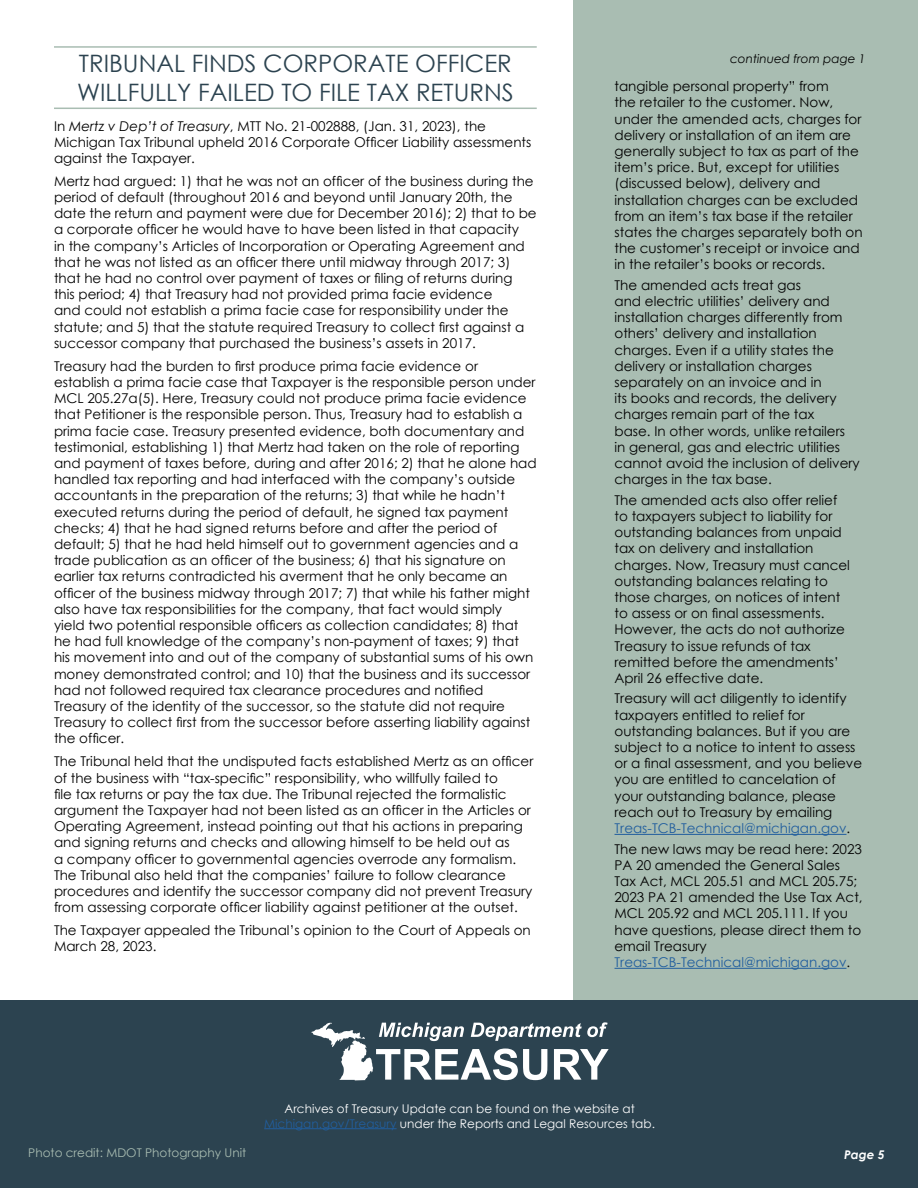
<style>
.page{position:relative;width:918px;height:1188px;background:#fff}
.page>*{position:absolute;margin:0;border:0;box-sizing:border-box;transform-origin:0 0}
.t1{font:24px/28.8px "Century Gothic";color:#2c4350}
.t2{font:13.5px/16.2px "Century Gothic";color:#000}
.t3{font:12px/14.4px "Century Gothic";color:#fff;text-align:center}
.t4{font:12px "Century Gothic";color:#a9bdb2}
.t5{font:italic 12px "Century Gothic";color:#000}
.t6{font:italic 700 12px "Century Gothic";color:#fff}
.s1{font-style:italic}
.s2{color:#215e9e}
</style>
<div class="page">
<div style="left:573px;top:0;width:345px;height:1009px;background:#a9bdb2"></div>
<hr style="left:54px;top:46px;width:483px;height:2px;background:#a9bdb2">
<hr style="left:54px;top:108px;width:483px;height:1px;background:#a9bdb2">
<div style="left:0;top:1000px;width:918px;height:188px;background:#2c4350"></div>
<svg style="left:311px;top:1022px;width:298px;height:58px"></svg>
<hr style="left:264px;top:1128px;width:133px;height:1px;background:#215e9e">
<hr style="left:615px;top:834px;width:232px;height:1px;background:#215e9e">
<hr style="left:615px;top:968px;width:232px;height:1px;background:#215e9e">
<h1 class="t1" style="left:77px;top:49px;width:438px">TRIBUNAL FINDS CORPORATE OFFICER<br>WILLFULLY FAILED TO FILE TAX RETURNS</h1>
<p class="t2" style="left:54px;top:117px;width:479px">In <span class="s1">Mertz v Dep’t of Treasury</span>, MTT No. 21-002888, (Jan. 31, 2023), the<br>Michigan Tax Tribunal upheld 2016 Corporate Officer Liability assessments against the Taxpayer.</p>
<p class="t2" style="left:54px;top:173px;width:484px">Mertz had argued: 1) that he was not an officer of the business during the period of default (throughout 2016 and beyond until January 20th, the date the return and payment were due for December 2016); 2) that to be a corporate officer he would have to have been listed in that capacity<br>in the company’s Articles of Incorporation or Operating Agreement and that he was not listed as an officer there until midway through 2017; 3) that he had no control over payment of taxes or filing of returns during<br>this period; 4) that Treasury had not provided prima facie evidence<br>and could not establish a prima facie case for responsibility under the statute; and 5) that the statute required Treasury to collect first against a successor company that purchased the business’s assets in 2017.</p>
<p class="t2" style="left:54px;top:358px;width:484px">Treasury had the burden to first produce prima facie evidence or establish a prima facie case that Taxpayer is the responsible person under MCL 205.27a(5). Here, Treasury could not produce prima facie evidence that Petitioner is the responsible person. Thus, Treasury had to establish a prima facie case. Treasury presented evidence, both documentary and testimonial, establishing 1) that Mertz had taken on the role of reporting and payment of taxes before, during and after 2016; 2) that he alone had handled tax reporting and had interfaced with the company’s outside accountants in the preparation of the returns; 3) that while he hadn’t executed returns during the period of default, he signed tax payment checks; 4) that he had signed returns before and after the period of default; 5) that he had held himself out to government agencies and a trade publication as an officer of the business; 6) that his signature on earlier tax returns contradicted his averment that he only became an officer of the business midway through 2017; 7) that while his father might also have tax responsibilities for the company, that fact would simply<br>yield two potential responsible officers as collection candidates; 8) that he had full knowledge of the company’s non-payment of taxes; 9) that his movement into and out of the company of substantial sums of his own money demonstrated control; and 10) that the business and its successor had not followed required tax clearance procedures and notified Treasury of the identity of the successor, so the statute did not require Treasury to collect first from the successor before asserting liability against the officer.</p>
<p class="t2" style="left:54px;top:753px;width:481px">The Tribunal held that the undisputed facts established Mertz as an officer of the business with “tax-specific” responsibility, who willfully failed to<br>file tax returns or pay the tax due. The Tribunal rejected the formalistic argument the Taxpayer had not been listed as an officer in the Articles or Operating Agreement, instead pointing out that his actions in preparing and signing returns and checks and allowing himself to be held out as<br>a company officer to governmental agencies overrode any formalism.<br>The Tribunal also held that the companies’ failure to follow clearance procedures and identify the successor company did not prevent Treasury from assessing corporate officer liability against petitioner at the outset.</p>
<p class="t2" style="left:54px;top:922px;width:478px">The Taxpayer appealed the Tribunal’s opinion to the Court of Appeals on<br>March 28, 2023.</p>
<p class="t5" style="left:730px;top:50px;width:137px">continued from page 1</p>
<p class="t2" style="left:615px;top:78px;width:250px">tangible personal property” from<br>the retailer to the customer. Now, under the amended acts, charges for delivery or installation of an item are generally subject to tax as part of the item’s price. But, except for utilities (discussed below), delivery and installation charges can be excluded from an item’s tax base if the retailer states the charges separately both on the customer’s receipt or invoice and in the retailer’s books or records.</p>
<p class="t2" style="left:615px;top:277px;width:247px">The amended acts treat gas<br>and electric utilities’ delivery and installation charges differently from others’ delivery and installation charges. Even if a utility states the delivery or installation charges separately on an invoice and in<br>its books and records, the delivery charges remain part of the tax<br>base. In other words, unlike retailers<br>in general, gas and electric utilities cannot avoid the inclusion of delivery charges in the tax base.</p>
<p class="t2" style="left:615px;top:492px;width:237px">The amended acts also offer relief to taxpayers subject to liability for outstanding balances from unpaid tax on delivery and installation charges. Now, Treasury must cancel outstanding balances relating to those charges, on notices of intent to assess or on final assessments.<br>However, the acts do not authorize Treasury to issue refunds of tax remitted before the amendments’ April 26 effective date.</p>
<p class="t2" style="left:615px;top:690px;width:249px">Treasury will act diligently to identify taxpayers entitled to relief for outstanding balances. But if you are subject to a notice to intent to assess or a final assessment, and you believe you are entitled to cancelation of your outstanding balance, please reach out to Treasury by emailing <span class="s2">Treas-TCB-Technical@michigan.gov</span>.</p>
<p class="t2" style="left:615px;top:840px;width:250px">The new laws may be read here: 2023<br>PA 20 amended the General Sales<br>Tax Act, MCL 205.51 and MCL 205.75;<br>2023 PA 21 amended the Use Tax Act,<br>MCL 205.92 and MCL 205.111. If you have questions, please direct them to email Treasury<br><span class="s2">Treas-TCB-Technical@michigan.gov</span>.</p>
<p class="t3" style="left:264px;top:1101px;width:392px">Archives of Treasury Update can be found on the website at<br><span class="s2">Michigan.gov/Treasury</span> under the Reports and Legal Resources tab.</p>
<p class="t4" style="left:28px;top:1144px;width:219px">Photo credit: MDOT Photography Unit</p>
<p class="t6" style="left:844px;top:1146px;width:42px">Page 5</p>
</div>
